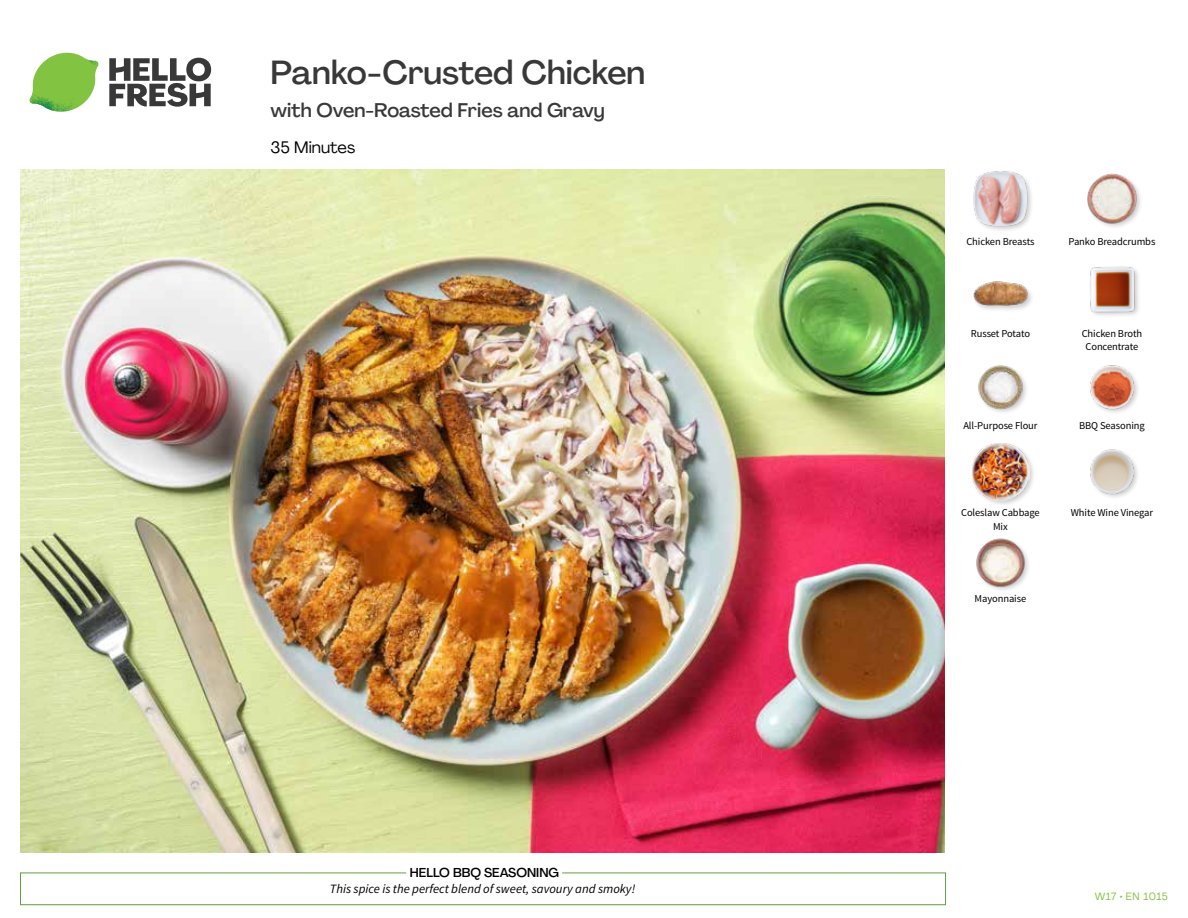
<style>
.page{position:relative;width:1188px;height:918px;background:#fff}
.page>*{position:absolute;margin:0;border:0;box-sizing:border-box;transform-origin:0 0}
.t1{font:500 33px "Agrandir";letter-spacing:-.005em;color:#383839}
.t2{font:500 19.5px "Agrandir";color:#383839}
.t3{font:16.5px "Agrandir";color:#000}
.t4{font:italic 12.75px "Source Sans Pro";color:#000}
.t5{font:500 12.75px "Agrandir";color:#000}
.t6{font:10.5px/13.5px "Source Sans Pro";letter-spacing:-.01em;color:#000;text-align:center}
.t7{font:10.5px "Agrandir";letter-spacing:.045em;color:#82c341}
</style>
<div class="page">
<svg style="left:109px;top:57px;width:102px;height:50px"></svg>
<svg style="left:34px;top:53px;width:62px;height:40px"></svg>
<img style="left:67px;top:53px;width:32px;height:26px">
<img style="left:33px;top:75px;width:59px;height:11px">
<img style="left:29px;top:79px;width:61px;height:33px">
<img style="left:65px;top:86px;width:27px;height:25px">
<div style="left:20px;top:873px;width:926px;height:32px;border:1px solid #609f43"></div>
<div style="left:406px;top:865px;width:156px;height:15px;background:#fff"></div>
<img style="left:21px;top:170px;width:924px;height:682px">
<img style="left:976px;top:538px;width:53px;height:52px">
<img style="left:1090px;top:449px;width:48px;height:48px">
<div style="left:971px;top:441px;width:65px;height:66px;background:#000;opacity:.2"></div>
<img style="left:972px;top:443px;width:57px;height:57px">
<img style="left:1090px;top:365px;width:48px;height:48px">
<img style="left:978px;top:365px;width:48px;height:47px">
<img style="left:1090px;top:266px;width:49px;height:49px">
<div style="left:973px;top:280px;width:61px;height:32px;background:#000;opacity:.2"></div>
<img style="left:973px;top:280px;width:56px;height:29px">
<img style="left:1087px;top:173px;width:54px;height:54px">
<div style="left:973px;top:170px;width:61px;height:63px;background:#000;opacity:.2"></div>
<img style="left:973px;top:170px;width:56px;height:57px">
<h1 class="t1" style="left:271px;top:52px;width:376px">Panko-Crusted Chicken</h1>
<h2 class="t2" style="left:271px;top:98px;width:336px">with Oven-Roasted Fries and Gravy</h2>
<h3 class="t3" style="left:271px;top:137px;width:86px">35 Minutes</h3>
<p class="t5" style="left:410px;top:864px;width:151px">HELLO BBQ SEASONING</p>
<p class="t4" style="left:330px;top:881px;width:307px">This spice is the perfect blend of sweet, savoury and smoky!</p>
<p class="t6" style="left:966px;top:234px;width:70px">Chicken Breasts</p>
<p class="t6" style="left:1069px;top:234px;width:88px">Panko Breadcrumbs</p>
<p class="t6" style="left:971px;top:327px;width:61px">Russet Potato</p>
<p class="t6" style="left:1082px;top:327px;width:62px">Chicken Broth<br>Concentrate</p>
<p class="t6" style="left:963px;top:419px;width:76px">All-Purpose Flour</p>
<p class="t6" style="left:1079px;top:419px;width:67px">BBQ Seasoning</p>
<p class="t6" style="left:961px;top:506px;width:80px">Coleslaw Cabbage<br>Mix</p>
<p class="t6" style="left:1071px;top:506px;width:84px">White Wine Vinegar</p>
<p class="t6" style="left:975px;top:592px;width:53px">Mayonnaise</p>
<p class="t7" style="left:1095px;top:890px;width:74px">W17 • EN 1015</p>
</div>
